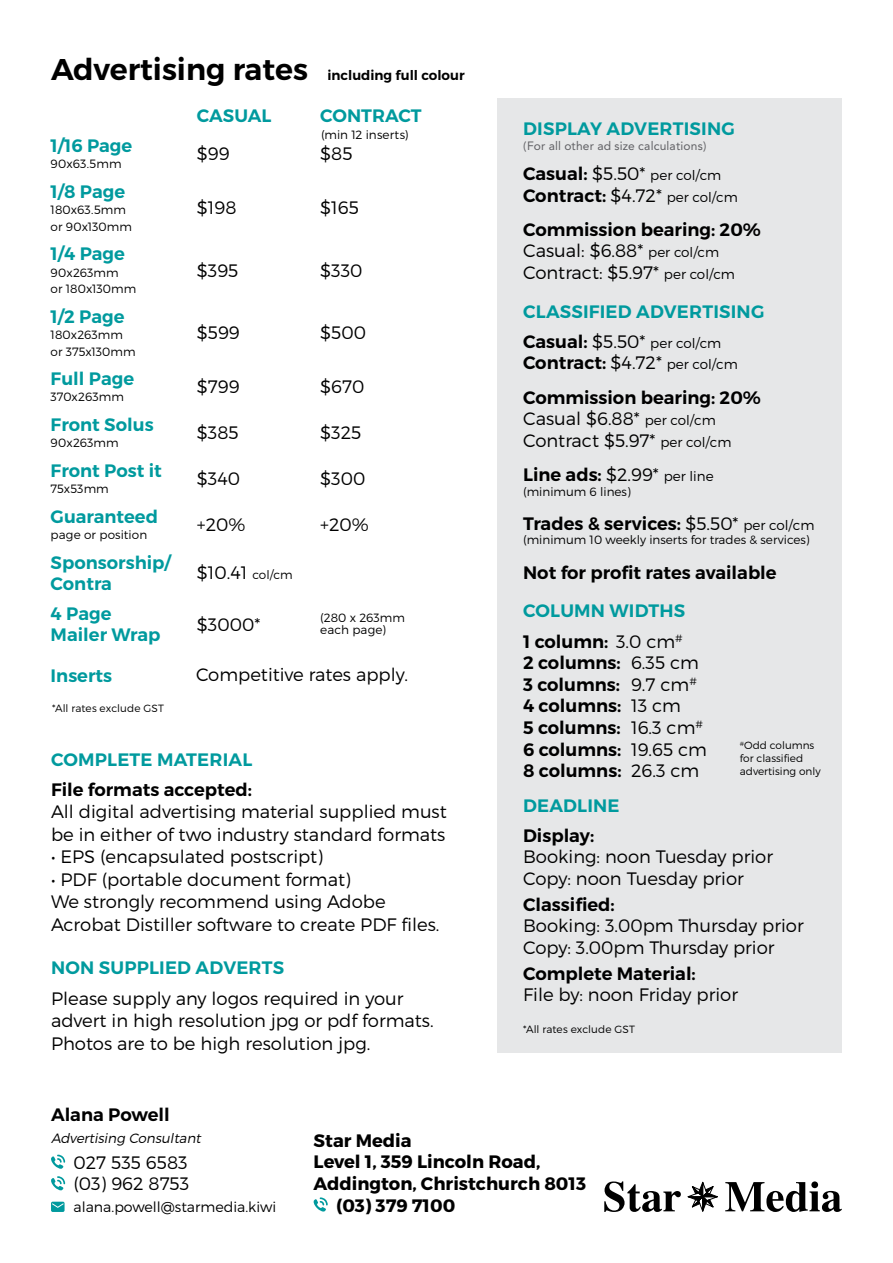
<style>
.page{position:relative;width:893px;height:1263px;background:#fff}
.page>*{position:absolute;margin:0;border:0;box-sizing:border-box;transform-origin:0 0}
.t1{font:600 30px "Montserrat";color:#000}
.t2{font:300 18px/21.6px "Montserrat";color:#000}
.t3{font:600 18px/21.6px "Montserrat";color:#000}
.t4{font:600 18px/21.6px "Montserrat";color:#009a9e}
.t5{font:700 18px "Montserrat";color:#000}
.t6{font:300 14.25px "Montserrat";color:#000}
.t7{font:300 13.5px "Montserrat";color:#000}
.t8{font:italic 300 13.5px "Montserrat";color:#000}
.t9{font:600 13.5px "Montserrat";color:#000}
.t10{font:300 12px/16.5px "Montserrat";color:#000}
.t11{font:12px "Avenir";letter-spacing:.015em;color:#606064}
.t12{font:300 10.5px/12.6px "Montserrat";color:#000}
.s1{font-size:12px}
.s2{font-weight:600;font-size:18px}
.s3{font-size:18px}
.s4{font-weight:300}
.s5{font-weight:300;font-size:13.5px}
.s6{font-size:13.5px}
.s7{color:#000}
.s8{font-weight:300;color:#000}
</style>
<div class="page">
<div style="left:497px;top:98px;width:345px;height:954px;background:#e6e7e8"></div>
<svg style="left:51px;top:1154px;width:14px;height:15px"></svg>
<svg style="left:51px;top:1176px;width:14px;height:14px"></svg>
<svg style="left:51px;top:1202px;width:14px;height:10px"></svg>
<svg style="left:604px;top:1181px;width:238px;height:31px"></svg>
<svg style="left:313px;top:1197px;width:15px;height:14px"></svg>
<h1 class="t1" style="left:51px;top:51px;width:259px">Advertising rates</h1>
<p class="t9" style="left:327px;top:67px;width:139px">including full colour</p>
<p class="t4" style="left:51px;top:135px;width:83px">1/16 Page</p>
<p class="t10" style="left:51px;top:155px;width:72px">90x63.5mm</p>
<p class="t4" style="left:197px;top:105px;width:74px">CASUAL</p>
<p class="t4" style="left:320px;top:105px;width:103px">CONTRACT</p>
<p class="t10" style="left:321px;top:126px;width:89px">(min 12 inserts)</p>
<p class="t2" style="left:197px;top:142px;width:34px">$99</p>
<p class="t2" style="left:320px;top:142px;width:34px">$85</p>
<p class="t4" style="left:51px;top:181px;width:76px">1/8 Page</p>
<p class="t10" style="left:51px;top:201px;width:83px">180x63.5mm or 90x130mm</p>
<p class="t2" style="left:197px;top:197px;width:41px">$198</p>
<p class="t2" style="left:320px;top:197px;width:40px">$165</p>
<p class="t4" style="left:51px;top:243px;width:76px">1/4 Page</p>
<p class="t10" style="left:51px;top:264px;width:87px">90x263mm<br>or 180x130mm</p>
<p class="t2" style="left:197px;top:259px;width:43px">$395</p>
<p class="t2" style="left:320px;top:259px;width:44px">$330</p>
<p class="t4" style="left:51px;top:305px;width:75px">1/2 Page</p>
<p class="t10" style="left:51px;top:326px;width:87px">180x263mm or 375x130mm</p>
<p class="t2" style="left:197px;top:321px;width:44px">$599</p>
<p class="t2" style="left:320px;top:321px;width:47px">$500</p>
<p class="t4" style="left:51px;top:368px;width:85px">Full Page</p>
<p class="t10" style="left:51px;top:389px;width:75px">370x263mm</p>
<p class="t2" style="left:197px;top:376px;width:44px">$799</p>
<p class="t2" style="left:320px;top:376px;width:46px">$670</p>
<p class="t4" style="left:51px;top:414px;width:105px">Front Solus</p>
<p class="t10" style="left:51px;top:435px;width:70px">90x263mm</p>
<p class="t4" style="left:51px;top:460px;width:113px">Front Post it</p>
<p class="t10" style="left:51px;top:481px;width:60px">75x53mm</p>
<p class="t4" style="left:51px;top:506px;width:109px">Guaranteed</p>
<p class="t10" style="left:51px;top:526px;width:98px">page or position</p>
<p class="t2" style="left:197px;top:422px;width:43px">$385</p>
<p class="t2" style="left:320px;top:422px;width:43px">$325</p>
<p class="t2" style="left:197px;top:468px;width:45px">$340</p>
<p class="t2" style="left:320px;top:468px;width:47px">$300</p>
<p class="t2" style="left:197px;top:513px;width:50px">+20%</p>
<p class="t2" style="left:320px;top:513px;width:50px">+20%</p>
<p class="t4" style="left:51px;top:552px;width:122px">Sponsorship/<br>Contra</p>
<p class="t2" style="left:197px;top:562px;width:97px">$10.41 <span class="s1">col/cm</span></p>
<p class="t4" style="left:51px;top:603px;width:111px">4 Page<br>Mailer Wrap</p>
<p class="t2" style="left:197px;top:613px;width:65px">$3000*</p>
<p class="t10" style="left:320px;top:611px;width:86px;line-height:12px">(280 x 263mm each page)</p>
<p class="t4" style="left:51px;top:664px;width:63px">Inserts</p>
<p class="t2" style="left:196px;top:663px;width:214px">Competitive rates apply.</p>
<p class="t12" style="left:52px;top:702px;width:113px">*All rates exclude GST</p>
<p class="t4" style="left:51px;top:749px;width:79px">complete</p>
<p class="t4" style="left:157px;top:749px;width:13px">Materia</p>
<p class="t4" style="left:242px;top:749px;width:11px">l</p>
<p class="t3" style="left:51px;top:779px;width:202px">File formats accepted:</p>
<p class="t2" style="left:51px;top:800px;width:397px;line-height:22.5px">All digital advertising material supplied must be in either of two industry standard formats</p>
<p class="t2" style="left:51px;top:846px;width:273px">• EPS (encapsulated postscript)</p>
<p class="t2" style="left:51px;top:868px;width:390px;line-height:22.5px">• PDF (portable document format)<br>We strongly recommend using Adobe<br>Acrobat Distiller software to create PDF files.</p>
<p class="t4" style="left:51px;top:957px;width:120px">non supplied</p>
<p class="t4" style="left:196px;top:957px;width:54px">adverts</p>
<p class="t2" style="left:51px;top:987px;width:384px;line-height:22.5px">Please supply any logos required in your advert in high resolution jpg or pdf formats.<br>Photos are to be high resolution jpg.</p>
<p class="t4" style="left:523px;top:118px;width:135px">Disp lay advertisi</p>
<p class="t4" style="left:707px;top:118px;width:29px">ng</p>
<p class="t11" style="left:523px;top:139px;width:185px">(For all other ad size calculations)</p>
<p class="t7" style="left:523px;top:167px;width:200px"><span class="s2">Casual:</span> <span class="s3">$5.50*</span> per col/cm</p>
<p class="t3" style="left:523px;top:178px;width:239px;line-height:34.3px">Contract: <span class="s4">$4.72*</span> <span class="s5">per col/cm<br></span>Commission bearing: 20%</p>
<p class="t2" style="left:523px;top:240px;width:213px">Casual: $6.88* <span class="s6">per col/cm<br></span>Contract: $5.97* <span class="s6">per col/cm</span></p>
<p class="t4" style="left:523px;top:301px;width:35px">Classi</p>
<p class="t4" style="left:589px;top:301px;width:22px">fied</p>
<p class="t4" style="left:636px;top:301px;width:52px">advertisi</p>
<p class="t4" style="left:737px;top:301px;width:29px">ng</p>
<p class="t7" style="left:523px;top:335px;width:200px"><span class="s2">Casual:</span> <span class="s3">$5.50*</span> per col/cm</p>
<p class="t3" style="left:523px;top:346px;width:239px;line-height:34.3px">Contract: <span class="s4">$4.72*</span> <span class="s5">per col/cm<br></span>Commission bearing: 20%</p>
<p class="t2" style="left:523px;top:408px;width:210px">Casual $6.88* <span class="s6">per col/cm<br></span>Contract $5.97* <span class="s6">per col/cm</span></p>
<p class="t3" style="left:523px;top:464px;width:192px">Line ads: <span class="s4">$2.99*</span> <span class="s5">per line</span></p>
<p class="t10" style="left:523px;top:483px;width:109px">(minimum 6 lines)</p>
<p class="t3" style="left:523px;top:513px;width:293px">Trades &amp; services: <span class="s4">$5.50*</span> <span class="s5">per col/cm</span></p>
<p class="t10" style="left:523px;top:532px;width:288px">(minimum 10 weekly inserts for trades &amp; services)</p>
<p class="t3" style="left:523px;top:562px;width:255px">Not for profit rates available</p>
<p class="t4" style="left:523px;top:596px;width:161px;line-height:30.2px">Column Widths<br><span class="s7">1 column:</span> <span class="s8">3.0 cm</span><sup>#</sup></p>
<p class="t3" style="left:523px;top:652px;width:185px">2 columns: <span class="s4">6.35 cm<br></span>3 columns: <span class="s4">9.7 cm</span><sup>#<br></sup>4 columns: <span class="s4">13 cm<br></span>5 columns: <span class="s4">16.3 cm</span><sup>#<br></sup>6 columns: <span class="s4">19.65 cm<br></span>8 columns: <span class="s4">26.3 cm</span></p>
<p class="t4" style="left:523px;top:794px;width:15px">dead</p>
<p class="t4" style="left:577px;top:794px;width:42px">line</p>
<p class="t3" style="left:523px;top:825px;width:73px">Display:</p>
<p class="t2" style="left:523px;top:846px;width:251px">Booking: noon Tuesday prior<br>Copy: noon Tuesday prior</p>
<p class="t3" style="left:523px;top:894px;width:93px">Classified:</p>
<p class="t2" style="left:523px;top:915px;width:282px">Booking: 3.00pm Thursday prior<br>Copy: 3.00pm Thursday prior</p>
<p class="t3" style="left:523px;top:963px;width:174px">Complete Material:</p>
<p class="t2" style="left:523px;top:984px;width:216px">File by: noon Friday prior</p>
<p class="t12" style="left:740px;top:739px;width:82px"><sup>#</sup>Odd columns for classified advertising only</p>
<p class="t12" style="left:523px;top:1023px;width:113px">*All rates exclude GST</p>
<p class="t3" style="left:51px;top:1104px;width:120px">Alana Powell</p>
<p class="t8" style="left:51px;top:1130px;width:154px">Advertising Consultant</p>
<p class="t2" style="left:74px;top:1151px;width:117px">027 535 6583 (03) 962 8753</p>
<p class="t6" style="left:74px;top:1198px;width:204px">alana.powell@starmedia.kiwi</p>
<p class="t5" style="left:314px;top:1129px;width:100px">Star Media</p>
<p class="t5" style="left:314px;top:1151px;width:228px">Level 1, 359 Lincoln Road,</p>
<p class="t5" style="left:314px;top:1172px;width:274px">Addington, Christchurch 8013</p>
<p class="t5" style="left:336px;top:1194px;width:121px">(03) 379 7100</p>
</div>
